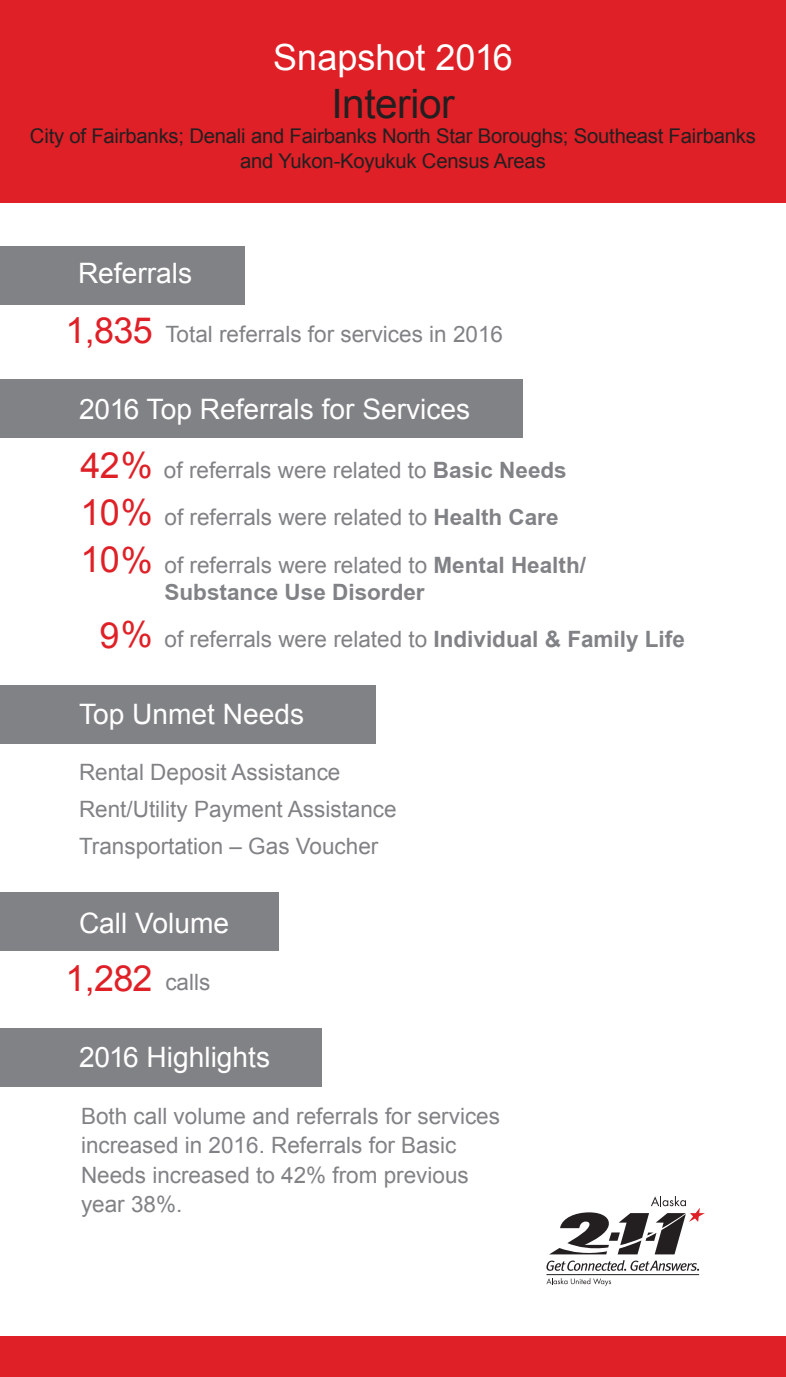
<style>
.page{position:relative;width:786px;height:1377px;background:#fff}
.page>*{position:absolute;margin:0;border:0;box-sizing:border-box;transform-origin:0 0}
.t1{font:40.5px "Arial";letter-spacing:-.01em;color:#231f20}
.t2{font:36px "Arial";letter-spacing:-.02em;color:#df2027}
.t3{font:36px "Arial";color:#fff}
.t4{font:28.12px "Arial";color:#fff}
.t5{font:22.5px/29.2px "Arial";color:#808285}
.t6{font:700 22.5px "Arial";color:#808285}
.t7{font:20.25px "Arial";letter-spacing:-.01em;color:#231f20}
.s1{font-size:36px;color:#df2027}
.s2{font-weight:700}
</style>
<div class="page">
<div style="left:0;top:0;width:786px;height:203px;background:#df2027"></div>
<div style="left:0;top:1336px;width:786px;height:41px;background:#df2027"></div>
<svg style="left:546px;top:1196px;width:159px;height:75px"></svg>
<hr style="left:546px;top:1274px;width:153px;height:1px;background:#231f20">
<svg style="left:546px;top:1278px;width:65px;height:8px"></svg>
<div style="left:0;top:380px;width:522px;height:58px;background:#808285"></div>
<div style="left:0;top:246px;width:245px;height:59px;background:#808285"></div>
<div style="left:0;top:893px;width:279px;height:58px;background:#808285"></div>
<div style="left:0;top:1028px;width:321px;height:59px;background:#808285"></div>
<div style="left:0;top:685px;width:375px;height:59px;background:#808285"></div>
<p class="t3" style="left:273px;top:33px;width:241px">Snapshot 2016</p>
<p class="t1" style="left:331px;top:78px;width:125px">Interior</p>
<p class="t7" style="left:30px;top:123px;width:727px">City of Fairbanks; Denali and Fairbanks North Star Boroughs; Southeast Fairbanks</p>
<p class="t7" style="left:240px;top:147px;width:307px">and Yukon-Koyukuk Census Areas</p>
<p class="t4" style="left:78px;top:255px;width:116px">Referrals</p>
<p class="t2" style="left:66px;top:306px;width:89px">1,835</p>
<p class="t5" style="left:165px;top:320px;width:339px">Total referrals for services in 2016</p>
<p class="t4" style="left:79px;top:390px;width:393px">2016 Top Referrals for Services</p>
<p class="t2" style="left:80px;top:442px;width:41px">42</p>
<p class="t2" style="left:80px;top:489px;width:41px">10</p>
<p class="t2" style="left:80px;top:536px;width:41px">10</p>
<p class="t5" style="left:121px;top:456px;width:447px"><span class="s1">%</span> of referrals were related to <span class="s2">Basic Needs</span></p>
<p class="t5" style="left:121px;top:503px;width:439px"><span class="s1">%</span> of referrals were related to <span class="s2">Health Care</span></p>
<p class="t5" style="left:121px;top:550px;width:467px"><span class="s1">%</span> of referrals were related to <span class="s2">Mental Health/</span></p>
<p class="t6" style="left:164px;top:576px;width:262px">Substance Use Disorder</p>
<p class="t5" style="left:121px;top:625px;width:566px"><span class="s1">%</span> of referrals were related to <span class="s2">Individual &amp; Family Life</span></p>
<p class="t2" style="left:99px;top:611px;width:22px">9</p>
<p class="t4" style="left:79px;top:696px;width:227px">Top Unmet Needs</p>
<p class="t5" style="left:79px;top:758px;width:263px">Rental Deposit Assistance</p>
<p class="t5" style="left:79px;top:795px;width:319px">Rent/Utility Payment Assistance</p>
<p class="t5" style="left:79px;top:832px;width:301px">Transportation – Gas Voucher</p>
<p class="t4" style="left:79px;top:905px;width:152px">Call Volume</p>
<p class="t2" style="left:65px;top:955px;width:89px">1,282</p>
<p class="t5" style="left:165px;top:968px;width:46px">calls</p>
<p class="t4" style="left:79px;top:1039px;width:193px">2016 Highlights</p>
<p class="t5" style="left:81px;top:1102px;width:420px">Both call volume and referrals for services increased in 2016. Referrals for Basic<br>Needs increased to 42% from previous year 38%.</p>
</div>
